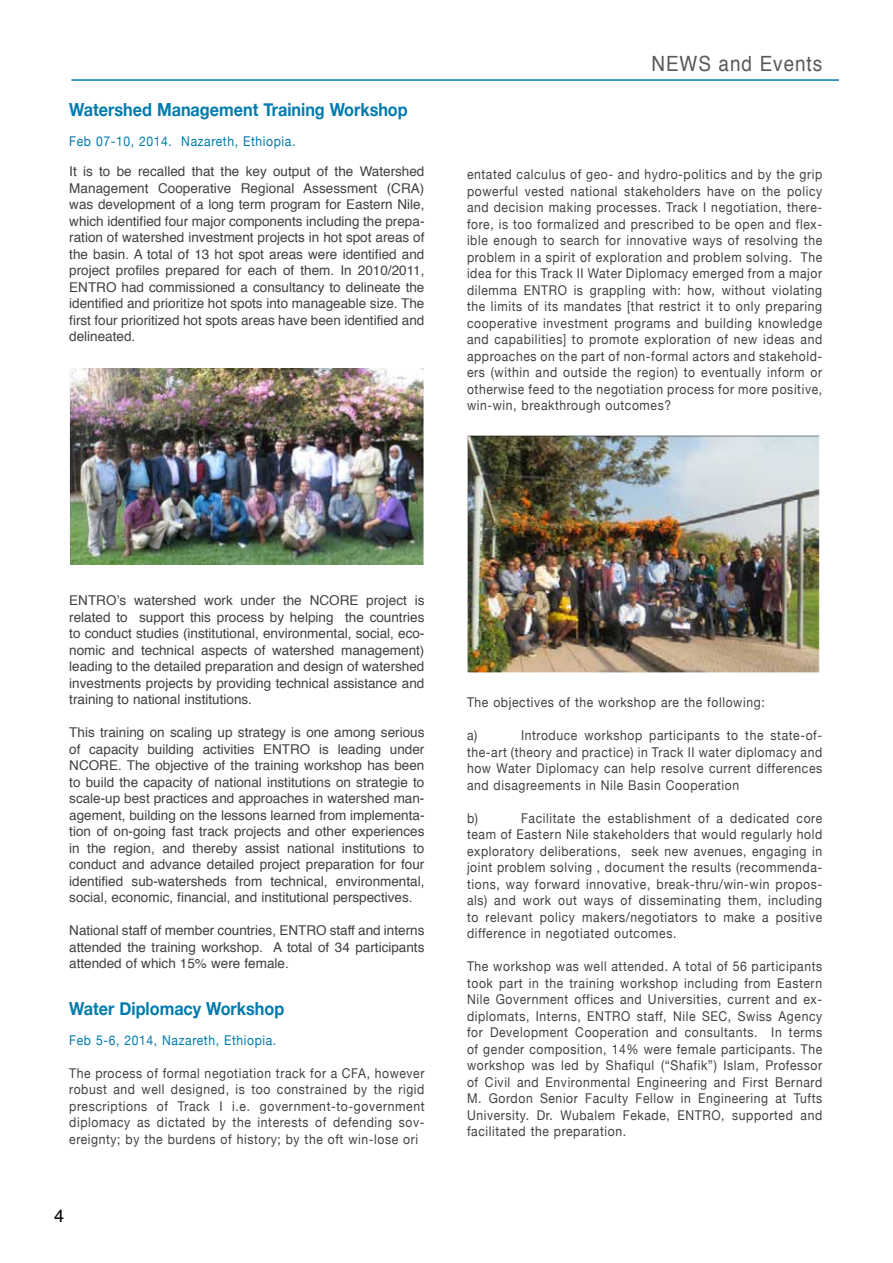
<style>
.page{position:relative;width:893px;height:1263px;background:#fff}
.page>*{position:absolute;margin:0;border:0;box-sizing:border-box;transform-origin:0 0}
.t1{font:21px "Helvetica";letter-spacing:.05em;color:#58595b;scale:.9 1}
.t2{font:700 18px "Helvetica Neue";color:#007bac;scale:.9 1}
.t3{font:18px "Helvetica";color:#000}
.t4{font:13.5px/16.5px "Helvetica Neue";letter-spacing:.05em;color:#414042;text-align:justify;scale:.9 1}
.t5{font:13.5px/16.5px "Helvetica";color:#414042;text-align:justify}
.t6{font:13.5px "Helvetica Neue";letter-spacing:.05em;color:#007bac;scale:.9 1}
</style>
<div class="page">
<hr style="left:71px;top:79px;width:768px;height:2px;background:#007bac">
<img style="left:70px;top:368px;width:354px;height:196px">
<img style="left:468px;top:436px;width:351px;height:237px">
<h2 class="t2" style="left:69px;top:99px;width:378px">Watershed Management Training Workshop</h2>
<p class="t6" style="left:69px;top:134px;width:253px">Feb 07-10, 2014. Nazareth, Ethiopia.</p>
<p class="t5" style="left:69px;top:164px;width:357px">It is to be recalled that the key output of the Watershed Management Cooperative Regional Assessment (CRA) was development of a long term program for Eastern Nile, which identified four major components including the prepa&shy;ration of watershed investment projects in hot spot areas of the basin. A total of 13 hot spot areas were identified and project profiles prepared for each of them. In 2010/2011, ENTRO had commissioned a consultancy to delineate the identified and prioritize hot spots into manageable size. The first four prioritized hot spots areas have been identified and delineated.</p>
<h1 class="t1" style="left:651px;top:47px;width:191px">NEWS and Events</h1>
<p class="t4" style="left:467px;top:166px;width:396px">entated calculus of geo- and hydro-politics and by the grip powerful vested national stakeholders have on the policy and decision making processes. Track I negotiation, there&shy;fore, is too formalized and prescribed to be open and flex&shy;ible enough to search for innovative ways of resolving the problem in a spirit of exploration and problem solving. The idea for this Track II Water Diplomacy emerged from a major dilemma ENTRO is grappling with: how, without violating the limits of its mandates [that restrict it to only preparing cooperative investment programs and building knowledge and capabilities] to promote exploration of new ideas and approaches on the part of non-formal actors and stakehold&shy;ers (within and outside the region) to eventually inform or otherwise feed to the negotiation process for more positive, win-win, breakthrough outcomes?</p>
<p class="t5" style="left:69px;top:593px;width:357px">ENTRO’s watershed work under the NCORE project is related to support this process by helping the countries to conduct studies (institutional, environmental, social, eco&shy;nomic and technical aspects of watershed management) leading to the detailed preparation and design of watershed investments projects by providing technical assistance and training to national institutions.</p>
<p class="t5" style="left:69px;top:725px;width:357px">This training on scaling up strategy is one among serious of capacity building activities ENTRO is leading under NCORE. The objective of the training workshop has been to build the capacity of national institutions on strategie to scale-up best practices and approaches in watershed man&shy;agement, building on the lessons learned from implementa&shy;tion of on-going fast track projects and other experiences in the region, and thereby assist national institutions to conduct and advance detailed project preparation for four identified sub-watersheds from technical, environmental, social, economic, financial, and institutional perspectives.</p>
<p class="t5" style="left:69px;top:923px;width:357px">National staff of member countries, ENTRO staff and interns attended the training workshop. A total of 34 participants attended of which 15% were female.</p>
<h2 class="t2" style="left:69px;top:997px;width:240px">Water Diplomacy Workshop</h2>
<p class="t6" style="left:69px;top:1032px;width:232px">Feb 5-6, 2014, Nazareth, Ethiopia.</p>
<p class="t4" style="left:69px;top:1065px;width:396px">The process of formal negotiation track for a CFA, however robust and well designed, is too constrained by the rigid prescriptions of Track I i.e. government-to-government diplomacy as dictated by the interests of defending sov&shy;ereignty; by the burdens of history; by the oft win-lose ori</p>
<h2 class="t3" style="left:54px;top:1202px;width:12px">4</h2>
<p class="t4" style="left:467px;top:694px;width:332px">The objectives of the workshop are the following:</p>
<p class="t4" style="left:467px;top:727px;width:13px">a)</p>
<p class="t4" style="left:467px;top:727px;width:396px;text-indent:54px">Introduce workshop participants to the state-of&shy;the-art (theory and practice) in Track II water diplomacy and how Water Diplomacy can help resolve current differences and disagreements in Nile Basin Cooperation</p>
<p class="t4" style="left:467px;top:809px;width:14px">b)</p>
<p class="t4" style="left:467px;top:809px;width:396px;text-indent:54px">Facilitate the establishment of a dedicated core team of Eastern Nile stakeholders that would regularly hold exploratory deliberations, seek new avenues, engaging in joint problem solving , document the results (recommenda&shy;tions, way forward innovative, break-thru/win-win propos&shy;als) and work out ways of disseminating them, including to relevant policy makers/negotiators to make a positive difference in negotiated outcomes.</p>
<p class="t4" style="left:467px;top:958px;width:396px">The workshop was well attended. A total of 56 participants took part in the training workshop including from Eastern Nile Government offices and Universities, current and ex&shy;diplomats, Interns, ENTRO staff, Nile SEC, Swiss Agency for Development Cooperation and consultants. In terms of gender composition, 14% were female participants. The workshop was led by Shafiqul (“Shafik”) Islam, Professor of Civil and Environmental Engineering and First Bernard M. Gordon Senior Faculty Fellow in Engineering at Tufts University. Dr. Wubalem Fekade, ENTRO, supported and facilitated the preparation.</p>
</div>
